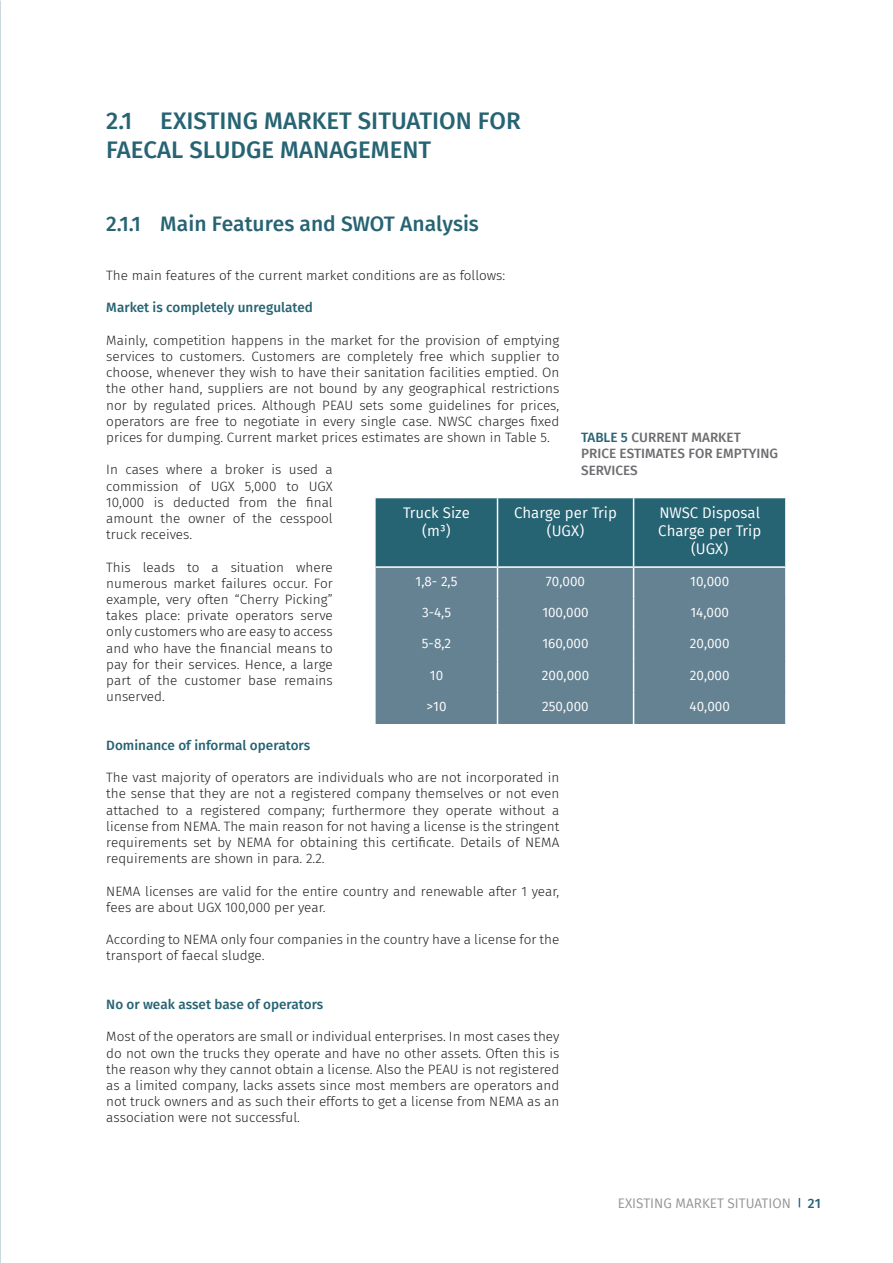
<style>
.page{position:relative;width:893px;height:1263px;background:#fff}
.page>*{position:absolute;margin:0;border:0;box-sizing:border-box;transform-origin:0 0}
.t1{font:500 24px/28.8px "Fira Sans";color:#266373}
.t2{font:500 21px "Fira Sans";color:#266373}
.t3{font:15px/18px "Fira Sans";color:#fff;text-align:center}
.t4{font:300 13.5px/16.2px "Fira Sans";color:#231f20;text-align:justify}
.t5{font:500 13.5px "Fira Sans";color:#266373}
.t6{font:13.5px "Fira Sans";color:#fff}
.t7{font:500 13.5px/16.2px "Fira Sans";color:#6c6d70}
.t8{font:13.5px "Fira Sans";color:#939598}
.s1{color:#266373}
</style>
<div class="page">
<div style="left:376px;top:498px;width:409px;height:68px;background:#266373"></div>
<div style="left:376px;top:568px;width:409px;height:156px;background:#658292"></div>
<hr style="left:497px;top:568px;width:1px;height:30px;background:#fff">
<hr style="left:633px;top:568px;width:1px;height:30px;background:#fff">
<hr style="left:497px;top:598px;width:1px;height:32px;background:#fff">
<hr style="left:633px;top:598px;width:1px;height:32px;background:#fff">
<hr style="left:497px;top:630px;width:1px;height:31px;background:#fff">
<hr style="left:633px;top:630px;width:1px;height:31px;background:#fff">
<hr style="left:497px;top:661px;width:1px;height:32px;background:#fff">
<hr style="left:633px;top:661px;width:1px;height:32px;background:#fff">
<hr style="left:497px;top:693px;width:1px;height:31px;background:#fff">
<hr style="left:633px;top:693px;width:1px;height:31px;background:#fff">
<hr style="left:497px;top:498px;width:1px;height:68px;background:#fff">
<hr style="left:633px;top:498px;width:1px;height:68px;background:#fff">
<svg style="left:0;top:0;width:1px;height:1263px"></svg>
<h1 class="t1" style="left:106px;top:105px;width:416px">2.1 EXISTING MARKET SITUATION FOR<br>FAECAL SLUDGE MANAGEMENT</h1>
<h2 class="t2" style="left:106px;top:207px;width:374px">2.1.1 Main Features and SWOT Analysis</h2>
<p class="t4" style="left:106px;top:267px;width:400px">The main features of the current market conditions are as follows:</p>
<p class="t5" style="left:106px;top:297px;width:208px">Market is completely unregulated</p>
<p class="t4" style="left:106px;top:332px;width:455px">Mainly, competition happens in the market for the provision of emptying services to customers. Customers are completely free which supplier to choose, whenever they wish to have their sanitation facilities emptied. On the other hand, suppliers are not bound by any geographical restrictions nor by regulated prices. Although PEAU sets some guidelines for prices, operators are free to negotiate in every single case. NWSC charges fixed prices for dumping. Current market prices estimates are shown in Table 5.</p>
<p class="t4" style="left:106px;top:461px;width:228px">In cases where a broker is used a commission of UGX 5,000 to UGX 10,000 is deducted from the final amount the owner of the cesspool truck receives.</p>
<p class="t4" style="left:106px;top:559px;width:228px">This leads to a situation where numerous market failures occur. For example, very often “Cherry Picking” takes place: private operators serve only customers who are easy to access and who have the financial means to pay for their services. Hence, a large part of the customer base remains unserved.</p>
<p class="t5" style="left:106px;top:734px;width:205px">Dominance of informal operators</p>
<p class="t4" style="left:106px;top:769px;width:455px">The vast majority of operators are individuals who are not incorporated in the sense that they are not a registered company themselves or not even attached to a registered company; furthermore they operate without a license from NEMA. The main reason for not having a license is the stringent requirements set by NEMA for obtaining this certificate. Details of NEMA requirements are shown in para. 2.2.</p>
<p class="t4" style="left:106px;top:883px;width:454px">NEMA licenses are valid for the entire country and renewable after 1 year, fees are about UGX 100,000 per year.</p>
<p class="t4" style="left:106px;top:931px;width:455px">According to NEMA only four companies in the country have a license for the transport of faecal sludge.</p>
<p class="t5" style="left:106px;top:993px;width:219px">No or weak asset base of operators</p>
<p class="t4" style="left:106px;top:1028px;width:455px">Most of the operators are small or individual enterprises. In most cases they do not own the trucks they operate and have no other assets. Often this is the reason why they cannot obtain a license. Also the PEAU is not registered as a limited company, lacks assets since most members are operators and not truck owners and as such their efforts to get a license from NEMA as an association were not successful.</p>
<p class="t7" style="left:581px;top:429px;width:199px"><span class="s1">TABLE 5</span> CURRENT MARKET<br>PRICE ESTIMATES FOR EMPTYING<br>SERVICES</p>
<p class="t3" style="left:403px;top:504px;width:68px">Truck Size (m³)</p>
<p class="t3" style="left:514px;top:504px;width:104px">Charge per Trip (UGX)</p>
<p class="t3" style="left:658px;top:504px;width:104px">NWSC Disposal<br>Charge per Trip (UGX)</p>
<p class="t6" style="left:416px;top:571px;width:43px">1,8- 2,5</p>
<p class="t6" style="left:546px;top:571px;width:41px">70,000</p>
<p class="t6" style="left:690px;top:571px;width:40px">10,000</p>
<p class="t6" style="left:422px;top:602px;width:31px">3-4,5</p>
<p class="t6" style="left:542px;top:602px;width:48px">100,000</p>
<p class="t6" style="left:690px;top:602px;width:40px">14,000</p>
<p class="t6" style="left:422px;top:634px;width:31px">5-8,2</p>
<p class="t6" style="left:542px;top:634px;width:48px">160,000</p>
<p class="t6" style="left:690px;top:634px;width:41px">20,000</p>
<p class="t6" style="left:430px;top:665px;width:15px">10</p>
<p class="t6" style="left:542px;top:665px;width:49px">200,000</p>
<p class="t6" style="left:690px;top:665px;width:41px">20,000</p>
<p class="t6" style="left:427px;top:696px;width:22px">&gt;10</p>
<p class="t6" style="left:542px;top:696px;width:48px">250,000</p>
<p class="t6" style="left:690px;top:696px;width:42px">40,000</p>
<p class="t8" style="left:618px;top:1193px;width:175px">EXISTING MARKET SITUATION</p>
<p class="t5" style="left:808px;top:1192px;width:14px">21</p>
</div>
